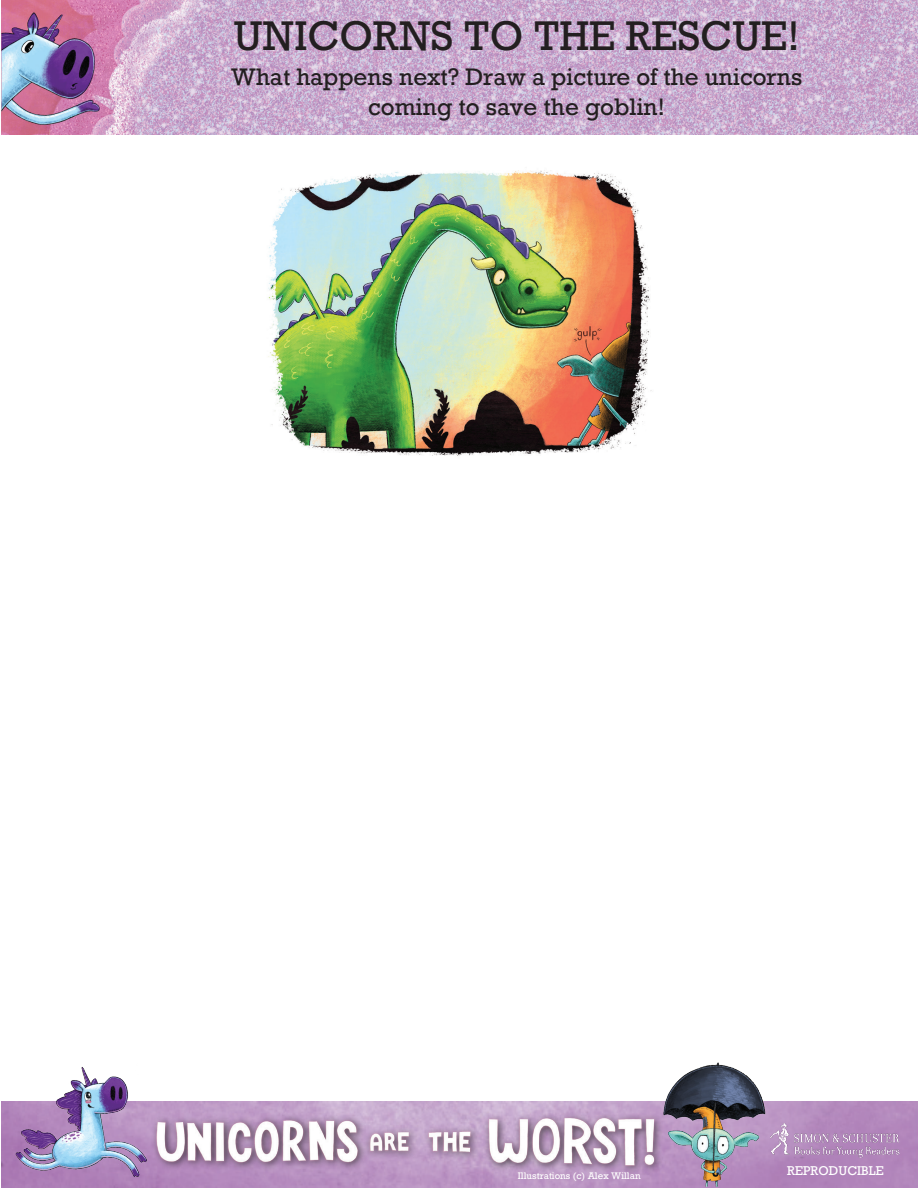
<style>
.page{position:relative;width:918px;height:1188px;background:#fff}
.page>*{position:absolute;margin:0;border:0;box-sizing:border-box;transform-origin:0 0}
.t1{font:39px "Rockwell";color:#231f20}
.t2{font:22.5px/30px "Rockwell";color:#231f20;text-align:center}
.t3{font:12px "Rockwell";color:#fff}
.t4{font:9px "Rockwell";color:#fff}
</style>
<div class="page">
<img style="left:2px;top:0;width:916px;height:135px">
<div style="left:150px;top:1114px;width:218px;height:58px;background:#231f20;opacity:.75"></div>
<img style="left:158px;top:1109px;width:207px;height:57px">
<div style="left:364px;top:1125px;width:116px;height:36px;background:#231f20;opacity:.75"></div>
<img style="left:356px;top:1128px;width:94px;height:24px">
<div style="left:483px;top:1111px;width:181px;height:64px;background:#231f20;opacity:.75"></div>
<img style="left:450px;top:1115px;width:192px;height:70px">
<img style="left:1px;top:1067px;width:157px;height:121px">
<img style="left:642px;top:1062px;width:158px;height:126px">
<img style="left:770px;top:1124px;width:130px;height:34px">
<img style="left:268px;top:170px;width:384px;height:286px">
<p class="t1" style="left:233px;top:12px;width:568px">UNICORNS TO THE RESCUE!</p>
<p class="t2" style="left:231px;top:62px;width:573px">What happens next? Draw a picture of the unicorns coming to save the goblin!</p>
<p class="t4" style="left:518px;top:1170px;width:124px">Illustrations (c) Alex Willan</p>
<p class="t3" style="left:787px;top:1163px;width:98px">REPRODUCIBLE</p>
</div>
